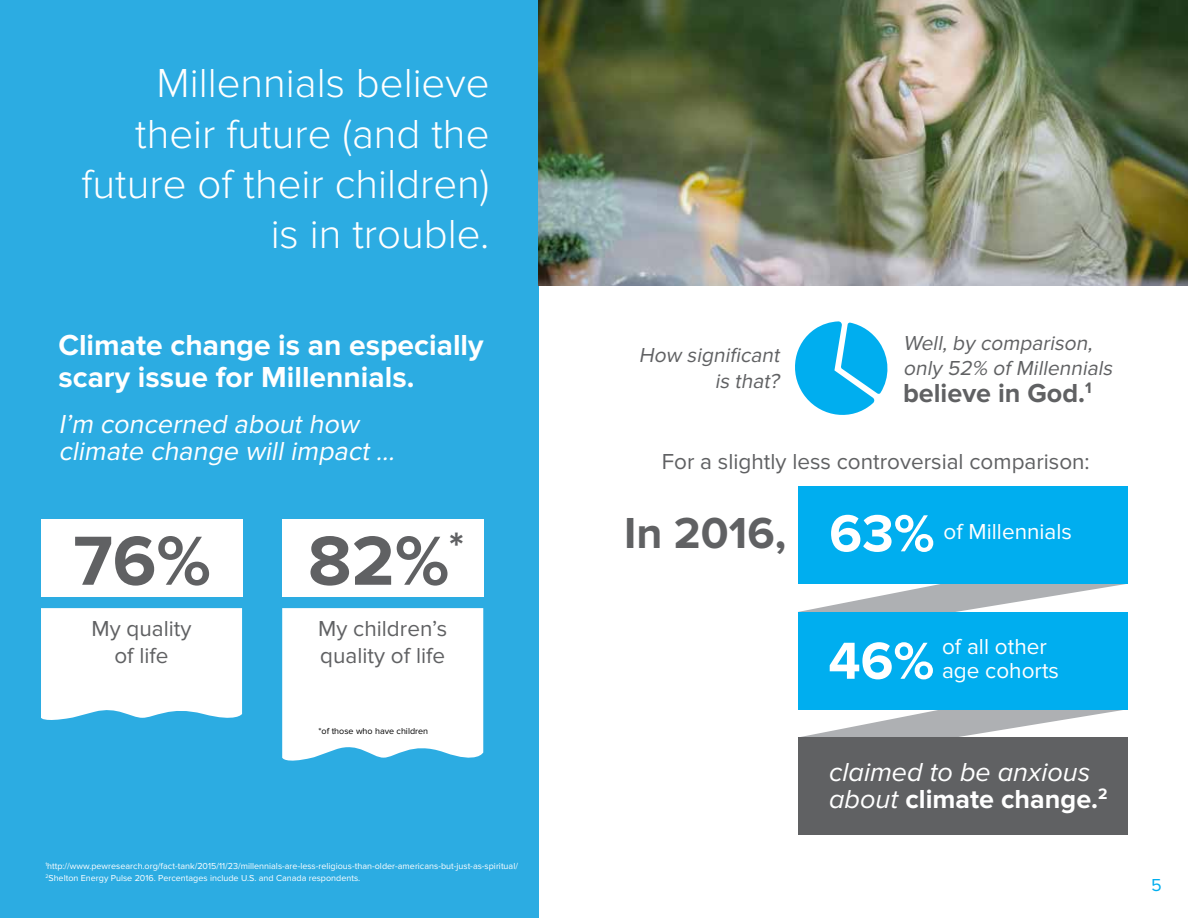
<style>
.page{position:relative;width:1188px;height:918px;background:#fff}
.page>*{position:absolute;margin:0;border:0;box-sizing:border-box;transform-origin:0 0}
.t1{font:700 72px "Proxima Nova";color:#606163}
.t2{font:700 54px "Proxima Nova";color:#fff}
.t3{font:700 45px "Proxima Nova";color:#606163}
.t4{font:300 42px/50.4px "Proxima Nova";color:#fff;text-align:right}
.t5{font:700 30px/31.5px "Proxima Nova";color:#fff}
.t6{font:italic 27px/27px "Proxima Nova";color:#fff}
.t7{font:italic 27px/27px "Proxima Nova";color:#fff}
.t8{font:700 27px "Proxima Nova";color:#606163}
.t9{font:22.5px/27px "Proxima Nova";color:#606163;text-align:center}
.t10{font:22.5px/24px "Proxima Nova";color:#fff}
.t11{font:italic 21px/25.2px "Proxima Nova";color:#606163;text-align:right}
.t12{font:18px "Proxima Nova";color:#00aeef}
.t13{font:9px/12px "Proxima Nova";color:#fff}
.t14{font:9px "Proxima Nova";color:#000}
.s1{font-weight:700;font-style:normal}
</style>
<div class="page">
<div style="left:0;top:0;width:538px;height:918px;background:#2cace2"></div>
<div style="left:41px;top:519px;width:201px;height:78px;background:#fff"></div>
<div style="left:282px;top:519px;width:201px;height:78px;background:#fff"></div>
<div style="left:41px;top:608px;width:201px;height:112px;background:#fff"></div>
<div style="left:282px;top:608px;width:201px;height:153px;background:#fff"></div>
<svg style="left:795px;top:321px;width:93px;height:94px"></svg>
<svg style="left:798px;top:584px;width:327px;height:28px"></svg>
<svg style="left:798px;top:709px;width:329px;height:29px"></svg>
<div style="left:798px;top:487px;width:329px;height:97px;background:#00aeef"></div>
<div style="left:798px;top:612px;width:329px;height:97px;background:#00aeef"></div>
<div style="left:798px;top:738px;width:329px;height:97px;background:#606163"></div>
<img style="left:538px;top:0;width:650px;height:286px">
<h3 class="t4" style="left:81px;top:58px;width:409px">Millennials believe their future (and the future of their children) is in trouble.</h3>
<h3 class="t5" style="left:58px;top:330px;width:427px">Climate change is an especially scary issue for Millennials.</h3>
<h3 class="t6" style="left:58px;top:411px;width:343px">I’m concerned abouthow climate change willimpact…</h3>
<h1 class="t1" style="left:73px;top:519px;width:139px">76%</h1>
<h1 class="t1" style="left:308px;top:519px;width:158px">82%<sup>*</sup></h1>
<h3 class="t9" style="left:92px;top:615px;width:101px">My quality of life</h3>
<h3 class="t9" style="left:318px;top:615px;width:130px;text-align:left">My children’s quality of life</h3>
<p class="t14" style="left:319px;top:726px;width:111px">*of those who have children</p>
<p class="t13" style="left:45px;top:860px;width:474px"><sup>1</sup>http://www.pewresearch.org/fact-tank/2015/11/23/millennials-are-less-religious-than-older-americans-but-just-as-spiritual/<br><sup>2</sup>Shelton Energy Pulse 2016. Percentages include U.S. and Canada respondents.</p>
<h3 class="t11" style="left:639px;top:343px;width:146px">How significant is that?</h3>
<h3 class="t11" style="left:903px;top:330px;width:215px;text-align:left">Well,by comparison, only 52% of Millennials</h3>
<h3 class="t8" style="left:903px;top:377px;width:190px">believe in God.<sup>1</sup></h3>
<h3 class="t9" style="left:662px;top:449px;width:430px">For a slightly less controversial comparison:</h3>
<h3 class="t3" style="left:624px;top:507px;width:164px">In 2016,</h3>
<h2 class="t2" style="left:829px;top:502px;width:107px">63%</h2>
<h3 class="t10" style="left:944px;top:520px;width:130px">of Millennials</h3>
<h2 class="t2" style="left:828px;top:630px;width:107px">46%</h2>
<h3 class="t10" style="left:942px;top:635px;width:119px">of all other age cohorts</h3>
<h3 class="t7" style="left:829px;top:760px;width:280px">claimed to be anxious about <span class="s1">climate change.</span><sup>2</sup></h3>
<h3 class="t12" style="left:1151px;top:875px;width:12px">5</h3>
</div>
